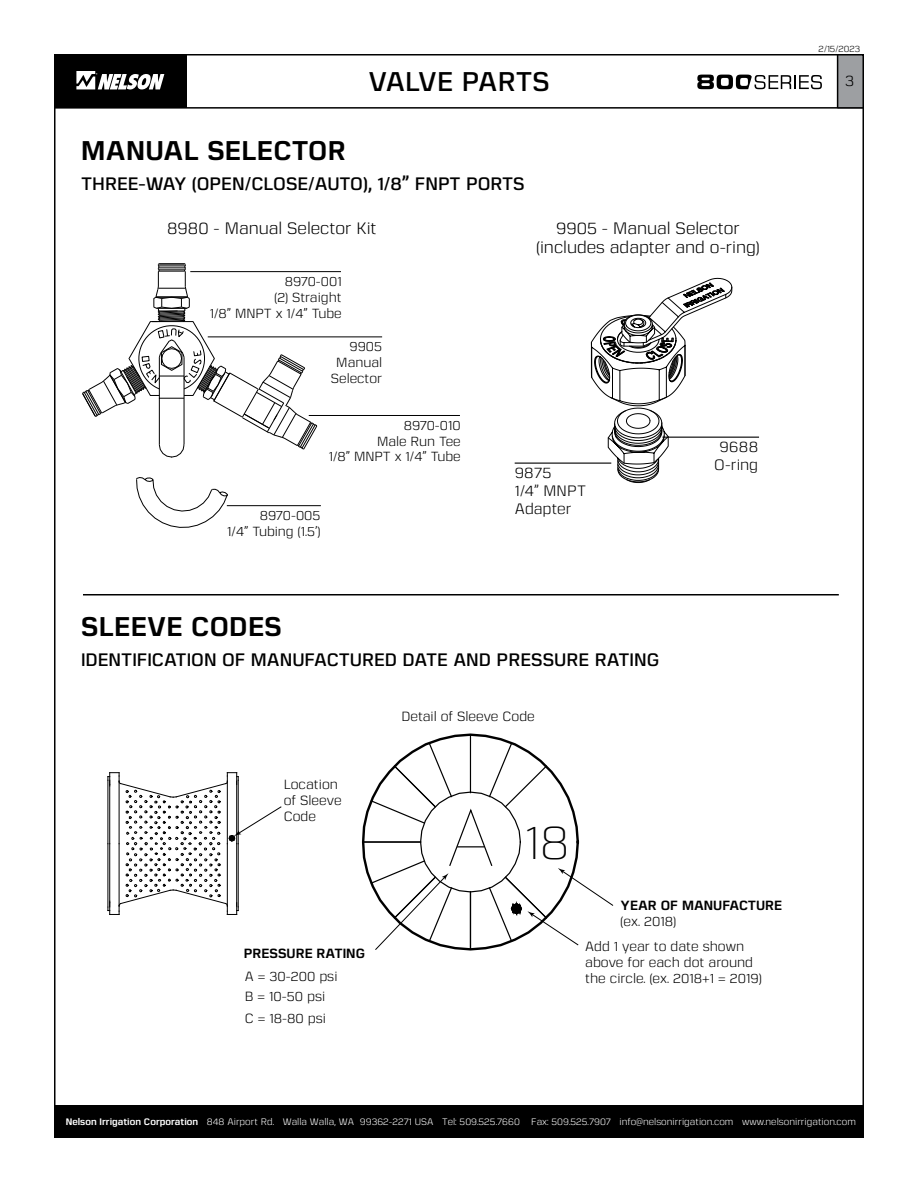
<style>
.page{position:relative;width:918px;height:1188px;background:#fff}
.page>*{position:absolute;margin:0;border:0;box-sizing:border-box;transform-origin:0 0}
.t1{font:300 47.1px "Gunar";color:#000}
.t2{font:700 27px "Gunar";letter-spacing:.01em;color:#000}
.t3{font:600 27px "Gunar";letter-spacing:-.005em;color:#000}
.t4{font:600 18px "Gunar";color:#000}
.t5{font:16.5px/19.8px "Gunar";color:#000;text-align:center}
.t6{font:15px/18px "Gunar";letter-spacing:.01em;color:#000}
.t7{font:13.35px/15.9px "Gunar";color:#000}
.t8{font:700 13.35px "Gunar";color:#000}
.t9{font:13.2px/15.8px "Gunar";color:#000;text-align:right}
.t10{font:9.45px "Gunar";letter-spacing:.005em;color:#fff}
.t11{font:9px "Gunar";color:#000}
.s1{font-weight:700}
</style>
<div class="page">
<div style="left:54px;top:1105px;width:810px;height:33px;background:#000"></div>
<div style="left:838px;top:55px;width:25px;height:54px;background:#9d9fa2"></div>
<hr style="left:837px;top:54px;width:1px;height:54px;background:#000">
<hr style="left:55px;top:107px;width:809px;height:2px;background:#000">
<div style="left:54px;top:54px;width:133px;height:54px;background:#000"></div>
<svg style="left:76px;top:71px;width:88px;height:19px"></svg>
<svg style="left:697px;top:75px;width:125px;height:14px"></svg>
<svg style="left:136px;top:477px;width:92px;height:51px"></svg>
<svg style="left:82px;top:263px;width:236px;height:195px"></svg>
<hr style="left:227px;top:505px;width:94px;height:1px;background:#000">
<hr style="left:190px;top:271px;width:151px;height:1px;background:#000">
<hr style="left:309px;top:415px;width:151px;height:1px;background:#000">
<hr style="left:208px;top:336px;width:174px;height:1px;background:#000">
<hr style="left:515px;top:463px;width:96px;height:1px;background:#000">
<hr style="left:662px;top:437px;width:97px;height:1px;background:#000">
<hr style="left:83px;top:594px;width:756px;height:1px;background:#000">
<svg style="left:362px;top:733px;width:150px;height:218px"></svg>
<hr style="left:363px;top:841px;width:58px;height:2px;background:#000">
<svg style="left:108px;top:772px;width:174px;height:143px"></svg>
<svg style="left:370px;top:742px;width:243px;height:208px"></svg>
<svg style="left:591px;top:278px;width:141px;height:205px"></svg>
<p class="t11" style="left:819px;top:43px;width:43px">2/15/2023</p>
<h2 class="t2" style="left:81px;top:131px;width:266px">MANUAL SELECTOR</h2>
<h2 class="t3" style="left:368px;top:63px;width:183px">VALVE PARTS</h2>
<h3 class="t6" style="left:845px;top:71px;width:11px">3</h3>
<h3 class="t4" style="left:81px;top:171px;width:445px">THREE-WAY (OPEN/CLOSE/AUTO), 1/8” FNPT PORTS</h3>
<h3 class="t5" style="left:167px;top:217px;width:211px">8980 - Manual Selector Kit</h3>
<h3 class="t5" style="left:536px;top:217px;width:225px">9905 - Manual Selector (includes adapter and o-ring)</h3>
<h3 class="t9" style="left:210px;top:273px;width:133px">8970-001<br>(2) Straight<br>1/8” MNPT x 1/4” Tube</h3>
<h3 class="t9" style="left:331px;top:338px;width:53px">9905<br>Manual<br>Selector</h3>
<h3 class="t9" style="left:329px;top:417px;width:133px">8970-010<br>Male Run Tee<br>1/8” MNPT x 1/4” Tube</h3>
<h3 class="t9" style="left:227px;top:507px;width:95px">8970-005<br>1/4” Tubing (1.5’)</h3>
<h2 class="t2" style="left:81px;top:607px;width:202px">SLEEVE CODES</h2>
<h3 class="t6" style="left:515px;top:463px;width:73px">9875<br>1/4” MNPT<br>Adapter</h3>
<h3 class="t4" style="left:81px;top:647px;width:580px">IDENTIFICATION OF MANUFACTURED DATE AND PRESSURE RATING</h3>
<h3 class="t7" style="left:284px;top:776px;width:59px">Location of Sleeve<br>Code</h3>
<h3 class="t7" style="left:401px;top:708px;width:135px">Detail of Sleeve Code</h3>
<h1 class="t1" style="left:525px;top:813px;width:46px">18</h1>
<h3 class="t6" style="left:714px;top:437px;width:46px;text-align:center">9688<br>O-ring</h3>
<h3 class="t8" style="left:244px;top:944px;width:123px">PRESSURE RATING</h3>
<h3 class="t7" style="left:245px;top:965px;width:94px;line-height:21px">A = 30-200 psi<br>B = 10-50 psi<br>C = 18-80 psi</h3>
<h3 class="t8" style="left:621px;top:896px;width:163px">YEAR OF MANUFACTURE</h3>
<h3 class="t7" style="left:585px;top:908px;width:160px;line-height:25px;text-indent:35px">(ex. 2018)<br>Add 1 year to date shown</h3>
<h3 class="t7" style="left:585px;top:954px;width:178px">above for each dot around the circle. (ex. 2018+1 = 2019)</h3>
<p class="t10" style="left:66px;top:1115px;width:792px"><span class="s1">Nelson Irrigation Corporation</span> 848 Airport Rd. Walla Walla, WA 99362-2271 USA Tel: 509.525.7660 Fax: 509.525.7907 info@nelsonirrigation.com www.nelsonirrigation.com</p>
</div>
